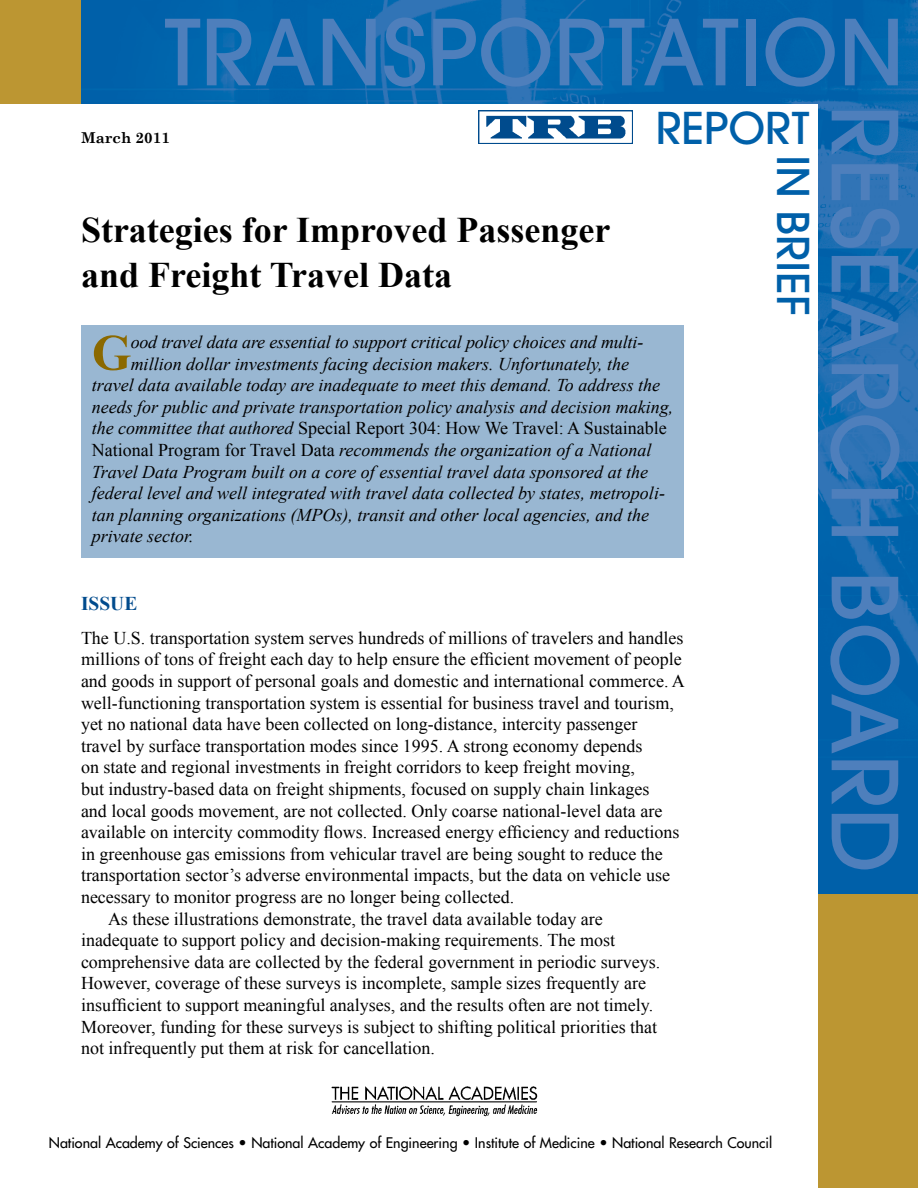
<style>
.page{position:relative;width:918px;height:1188px;background:#fff}
.page>*{position:absolute;margin:0;border:0;box-sizing:border-box;transform-origin:0 0}
.t1{font:500 90px "Avant Garde";color:#4e7fbc}
.t2{font:700 50.55px "Times New Roman";color:#8b6900}
.t3{font:500 43.5px "Avant Garde";color:#0060a9}
.t4{font:700 36px/45px "Times New Roman";color:#000}
.t5{font:700 19.5px "Times New Roman";color:#004b8d}
.t6{font:18px "Times New Roman";color:#000}
.t7{font:italic 18px "Times New Roman";color:#000}
.t8{font:700 15px "Century Schoolbook";color:#000}
.t9{font:14.25px "Futura";color:#000}
.s1{font-style:italic}
.s2{font-style:normal}
</style>
<div class="page">
<img style="left:81px;top:0;width:837px;height:894px">
<div style="left:770px;top:894px;width:148px;height:294px;background:#bc9632"></div>
<div style="left:0;top:0;width:81px;height:136px;background:#bc9632"></div>
<div style="left:0;top:104px;width:818px;height:1084px;background:#fff"></div>
<img style="left:331px;top:1086px;width:207px;height:31px">
<img style="left:478px;top:111px;width:155px;height:33px">
<div style="left:81px;top:325px;width:603px;height:233px;background:#99b7d2"></div>
<h1 class="t1" style="left:164px;top:-3px;width:742px">TRANSPORTATION</h1>
<h1 class="t1" style="left:920px;top:105px;width:770px;rotate:90deg">RESEARCH BOARD</h1>
<h3 class="t3" style="left:656px;top:102px;width:155px">REPORT</h3>
<h3 class="t3" style="left:820px;top:155px;width:163px;rotate:90deg">IN BRIEF</h3>
<p class="t8" style="left:81px;top:126px;width:91px">March 2011</p>
<h3 class="t4" style="left:81px;top:206px;width:531px">Strategies for Improved Passenger and Freight Travel Data</h3>
<h2 class="t2" style="left:92px;top:318px;width:41px">G</h2>
<p class="t7" style="left:131px;top:330px;width:514px">ood travel data are essential to support critical policy choices and multi-</p>
<p class="t7" style="left:131px;top:351px;width:500px">million dollar investments facing decision makers. Unfortunately, the</p>
<p class="t7" style="left:92px;top:373px;width:570px">travel data available today are inadequate to meet this demand. To address the</p>
<p class="t7" style="left:92px;top:394px;width:583px">needs for public and private transportation policy analysis and decision making,</p>
<p class="t6" style="left:92px;top:416px;width:577px"><span class="s1">the committee that authored</span> Special Report 304: How We Travel: A Sustainable</p>
<p class="t7" style="left:92px;top:438px;width:561px"><span class="s2">National Program for Travel Data</span> recommends the organization of a National</p>
<p class="t7" style="left:92px;top:459px;width:558px">Travel Data Program built on a core of essential travel data sponsored at the</p>
<p class="t7" style="left:92px;top:481px;width:575px">federal level and well integrated with travel data collected by states, metropoli-</p>
<p class="t7" style="left:92px;top:502px;width:559px">tan planning organizations (MPOs), transit and other local agencies, and the</p>
<p class="t7" style="left:92px;top:524px;width:103px">private sector.</p>
<p class="t5" style="left:81px;top:590px;width:58px">ISSUE</p>
<p class="t6" style="left:81px;top:626px;width:604px">The U.S. transportation system serves hundreds of millions of travelers and handles</p>
<p class="t6" style="left:81px;top:647px;width:602px">millions of tons of freight each day to help ensure the efficient movement of people</p>
<p class="t6" style="left:81px;top:669px;width:605px">and goods in support of personal goals and domestic and international commerce. A</p>
<p class="t6" style="left:81px;top:690px;width:594px">well-functioning transportation system is essential for business travel and tourism,</p>
<p class="t6" style="left:81px;top:712px;width:558px">yet no national data have been collected on long-distance, intercity passenger</p>
<p class="t6" style="left:81px;top:734px;width:563px">travel by surface transportation modes since 1995. A strong economy depends</p>
<p class="t6" style="left:81px;top:755px;width:555px">on state and regional investments in freight corridors to keep freight moving,</p>
<p class="t6" style="left:81px;top:777px;width:570px">but industry-based data on freight shipments, focused on supply chain linkages</p>
<p class="t6" style="left:81px;top:798px;width:583px">and local goods movement, are not collected. Only coarse national-level data are</p>
<p class="t6" style="left:81px;top:820px;width:600px">available on intercity commodity flows. Increased energy efficiency and reductions</p>
<p class="t6" style="left:81px;top:842px;width:583px">in greenhouse gas emissions from vehicular travel are being sought to reduce the</p>
<p class="t6" style="left:81px;top:863px;width:591px">transportation sector’s adverse environmental impacts, but the data on vehicle use</p>
<p class="t6" style="left:81px;top:885px;width:435px">necessary to monitor progress are no longer being collected.</p>
<p class="t6" style="left:108px;top:906px;width:496px">As these illustrations demonstrate, the travel data available today are</p>
<p class="t6" style="left:81px;top:928px;width:536px">inadequate to support policy and decision-making requirements. The most</p>
<p class="t6" style="left:81px;top:950px;width:581px">comprehensive data are collected by the federal government in periodic surveys.</p>
<p class="t6" style="left:81px;top:971px;width:567px">However, coverage of these surveys is incomplete, sample sizes frequently are</p>
<p class="t6" style="left:81px;top:993px;width:574px">insufficient to support meaningful analyses, and the results often are not timely.</p>
<p class="t6" style="left:81px;top:1014px;width:578px">Moreover, funding for these surveys is subject to shifting political priorities that</p>
<p class="t6" style="left:81px;top:1036px;width:355px">not infrequently put them at risk for cancellation.</p>
<p class="t9" style="left:49px;top:1133px;width:725px">National Academy of Sciences • National Academy of Engineering • Institute of Medicine • National Research Council</p>
</div>
